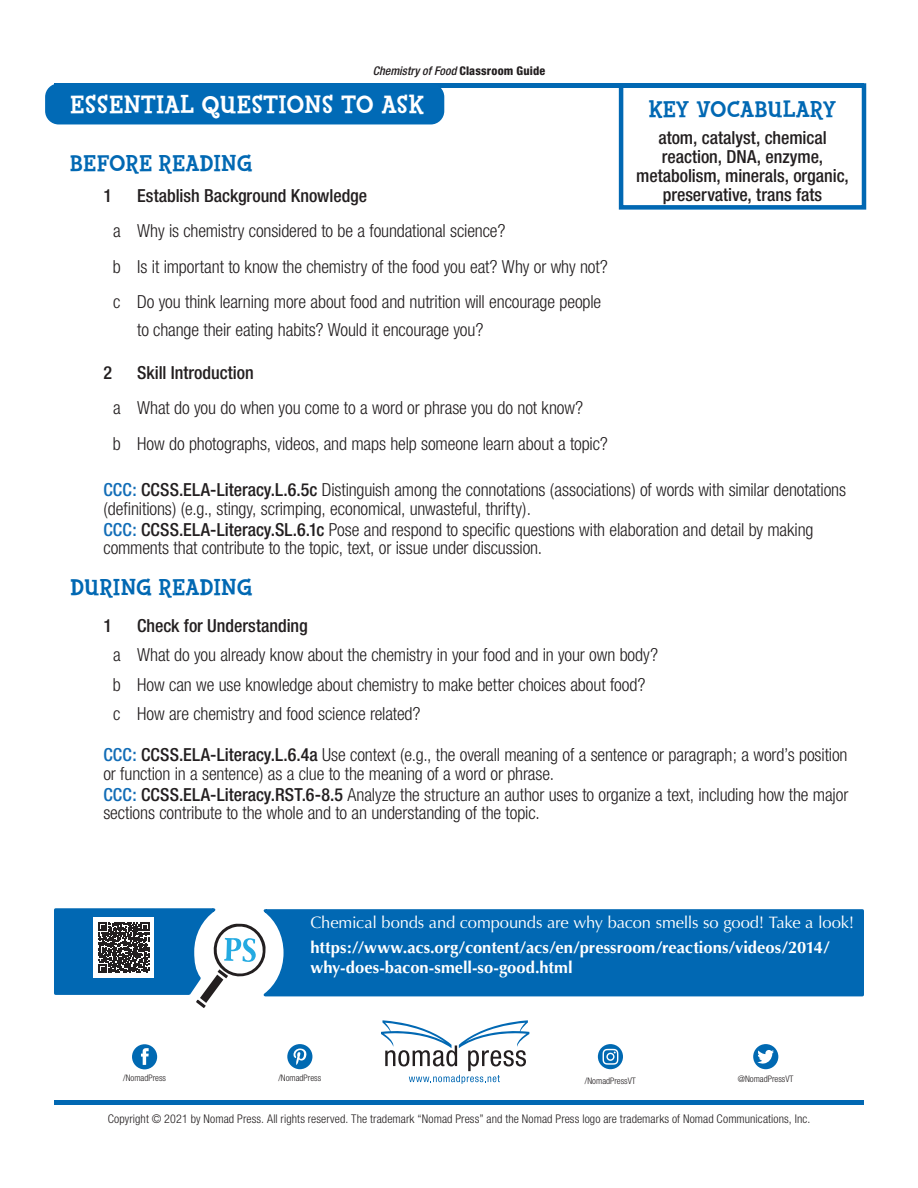
<style>
.page{position:relative;width:918px;height:1188px;background:#fff}
.page>*{position:absolute;margin:0;border:0;box-sizing:border-box;transform-origin:0 0}
.Subject_Labels{font:800 25.5px "Fink";letter-spacing:.03em;color:#fff}
.Book_Title{font:800 23.25px "Fink";letter-spacing:.02em;color:#0168b3}
.Book_Info_Block{font:300 condensed 18px/18.8px "Helvetica Neue";letter-spacing:-.005em;color:#231f20}
.Book_Description{font:500 condensed 18px/18.8px "Helvetica Neue";letter-spacing:-.005em;color:#231f20;text-align:center}
.Primary_Source_Text{font:700 16.65px/19.4px "Optima";color:#fff}
.Primary_Source_Text-2{font:16.65px "Optima";letter-spacing:-.01em;color:#fff}
.Book_Description-2{font:300 condensed 12px "Helvetica Neue";letter-spacing:.01em;color:#231f20}
.Book_Description-3{font:italic 500 condensed 12px "Helvetica Neue";color:#231f20}
.t1{font:300 condensed 9px "Helvetica Neue";color:#231f20}
.s1{font-weight:800;font-style:normal}
.s2{font-weight:500;color:#126db7}
.s3{font-weight:500}
</style>
<div class="page">
<div style="left:54px;top:83px;width:810px;height:5px;background:#0168b3"></div>
<div style="left:54px;top:1100px;width:810px;height:5px;background:#0168b3"></div>
<div style="left:619px;top:83px;width:247px;height:127px;border:4px solid #0168b3"></div>
<div style="left:45px;top:83px;width:399px;height:41px;background:#016ab6;border-radius:14px"></div>
<div style="left:268px;top:909px;width:596px;height:88px;background:#0168b3"></div>
<svg style="left:54px;top:908px;width:214px;height:100px"></svg>
<svg style="left:381px;top:1020px;width:148px;height:64px"></svg>
<div style="left:132px;top:1044px;width:25px;height:25px;background:#0069b2;border-radius:50%"></div>
<svg style="left:141px;top:1048px;width:8px;height:17px"></svg>
<div style="left:287px;top:1044px;width:25px;height:25px;background:#0069b2;border-radius:50%"></div>
<svg style="left:293px;top:1049px;width:14px;height:16px"></svg>
<svg style="left:598px;top:1044px;width:25px;height:25px"></svg>
<svg style="left:603px;top:1049px;width:15px;height:16px"></svg>
<div style="left:753px;top:1044px;width:25px;height:25px;background:#0069b2;border-radius:50%"></div>
<svg style="left:757px;top:1050px;width:17px;height:14px"></svg>
<p class="Book_Description-3" style="left:373px;top:64px;width:174px">Chemistry of Food <span class="s1">Classroom Guide</span></p>
<p class="Subject_Labels" style="left:70px;top:89px;width:355px">ESSENTIAL QUESTIONS TO ASK</p>
<p class="Book_Title" style="left:649px;top:95px;width:189px">KEY VOCABULARY</p>
<p class="Book_Description" style="left:636px;top:129px;width:214px">atom, catalyst, chemical reaction, DNA, enzyme, metabolism, minerals, organic, preservative, trans fats</p>
<p class="Book_Title" style="left:70px;top:149px;width:184px">BEFORE READING</p>
<p class="Book_Description" style="left:103px;top:186px;width:10px">1</p>
<p class="Book_Description" style="left:137px;top:186px;width:232px">Establish Background Knowledge</p>
<p class="Book_Info_Block" style="left:113px;top:222px;width:394px">a Why is chemistry considered to be a foundational science?</p>
<p class="Book_Info_Block" style="left:113px;top:257px;width:496px">b Is it important to know the chemistry of the food you eat? Why or why not?</p>
<p class="Book_Info_Block" style="left:137px;top:287px;width:466px;line-height:28.5px;text-indent:-24px">c Do you think learning more about food and nutrition will encourage people to change their eating habits? Would it encourage you?</p>
<p class="Book_Description" style="left:103px;top:363px;width:10px">2</p>
<p class="Book_Description" style="left:137px;top:363px;width:118px">Skill Introduction</p>
<p class="Book_Info_Block" style="left:113px;top:399px;width:472px">a What do you do when you come to a word or phrase you do not know?</p>
<p class="Book_Info_Block" style="left:113px;top:434px;width:497px">b How do photographs, videos, and maps help someone learn about a topic?</p>
<p class="Book_Info_Block" style="left:103px;top:480px;width:744px"><span class="s2">CCC:</span> <span class="s3">CCSS.ELA-Literacy.L.6.5c</span> Distinguish among the connotations (associations) of words with similar denotations (definitions) (e.g., stingy, scrimping, economical, unwasteful, thrifty).</p>
<p class="Book_Info_Block" style="left:103px;top:520px;width:712px"><span class="s2">CCC:</span> <span class="s3">CCSS.ELA-Literacy.SL.6.1c</span> Pose and respond to specific questions with elaboration and detail by making comments that contribute to the topic, text, or issue under discussion.</p>
<p class="Book_Title" style="left:70px;top:572px;width:183px">DURING READING</p>
<p class="Book_Description" style="left:103px;top:616px;width:10px">1</p>
<p class="Book_Description" style="left:137px;top:616px;width:172px">Check for Understanding</p>
<p class="Book_Info_Block" style="left:113px;top:645px;width:546px">a What do you already know about the chemistry in your food and in your own body?</p>
<p class="Book_Info_Block" style="left:113px;top:675px;width:534px">b How can we use knowledge about chemistry to make better choices about food?</p>
<p class="Book_Info_Block" style="left:113px;top:704px;width:309px">c How are chemistry and food science related?</p>
<p class="Book_Info_Block" style="left:103px;top:745px;width:746px"><span class="s2">CCC:</span> <span class="s3">CCSS.ELA-Literacy.L.6.4a</span> Use context (e.g., the overall meaning of a sentence or paragraph; a word’s position or function in a sentence) as a clue to the meaning of a word or phrase.</p>
<p class="Book_Info_Block" style="left:103px;top:785px;width:746px"><span class="s2">CCC:</span> <span class="s3">CCSS.ELA-Literacy.RST.6-8.5</span> Analyze the structure an author uses to organize a text, including how the major sections contribute to the whole and to an understanding of the topic.</p>
<p class="Primary_Source_Text-2" style="left:310px;top:913px;width:545px">Chemical bonds and compounds are why bacon smells so good! Take a look!</p>
<p class="Primary_Source_Text" style="left:310px;top:938px;width:521px">https://www.acs.org/content/acs/en/pressroom/reactions/videos/2014/ why-does-bacon-smell-so-good.html</p>
<p class="t1" style="left:123px;top:1073px;width:44px">/NomadPress</p>
<p class="t1" style="left:278px;top:1073px;width:44px">/NomadPress</p>
<p class="t1" style="left:585px;top:1075px;width:52px">/NomadPressVT</p>
<p class="t1" style="left:738px;top:1074px;width:57px">@NomadPressVT</p>
<p class="Book_Description-2" style="left:108px;top:1112px;width:704px">Copyright © 2021 by Nomad Press. All rights reserved. The trademark “Nomad Press” and the Nomad Press logo are trademarks of Nomad Communications, Inc.</p>
</div>
